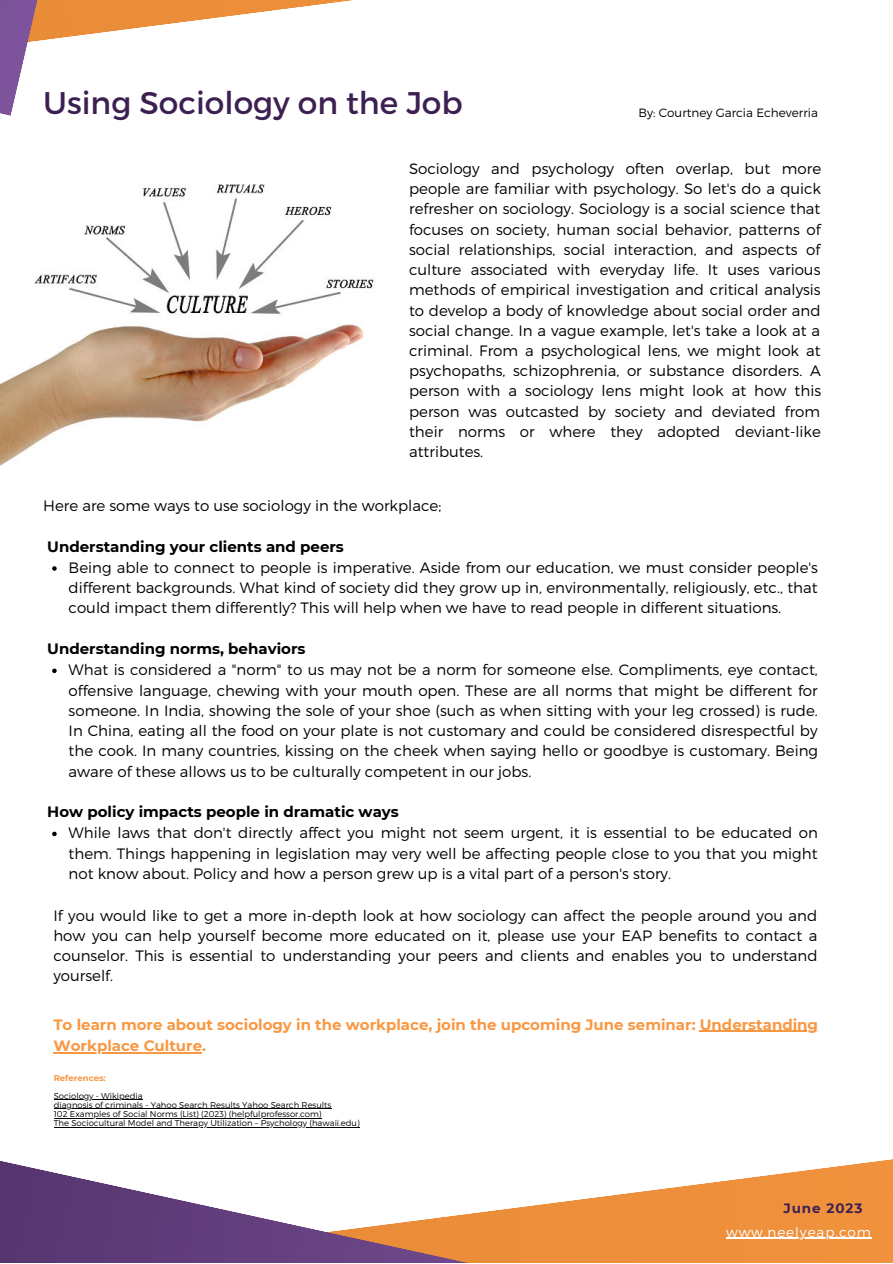
<style>
.page{position:relative;width:893px;height:1264px;background:#fff}
.page>*{position:absolute;margin:0;border:0;box-sizing:border-box;transform-origin:0 0}
.t1{font:31.2px "Montserrat";color:#3c2051}
.t2{font:300 15px/20.2px "Montserrat";color:#000;text-align:justify}
.t3{font:700 15px/21.3px "Montserrat";color:#f89842}
.t4{font:700 15px "Montserrat";color:#000}
.t5{font:300 13.5px "Montserrat";letter-spacing:.07em;color:#fff}
.t6{font:700 13.5px "Montserrat";letter-spacing:.07em;color:#3c2051}
.t7{font:300 12px "Montserrat";color:#000}
.t8{font:300 8.4px/9.1px "Montserrat";color:#000}
.t9{font:700 8.4px "Montserrat";color:#f89842}
</style>
<div class="page">
<svg style="left:726px;top:1159px;width:166px;height:103px;background:#f19d53"></svg>
<svg style="left:0;top:1108px;width:726px;height:154px"></svg>
<svg style="left:286px;top:0;width:67px;height:9px"></svg>
<svg style="left:0;top:0;width:286px;height:116px"></svg>
<img style="left:0;top:184px;width:374px;height:282px">
<svg style="left:52px;top:566px;width:5px;height:4px"></svg>
<svg style="left:52px;top:668px;width:5px;height:5px"></svg>
<svg style="left:52px;top:831px;width:5px;height:5px"></svg>
<hr style="left:726px;top:1237px;width:145px;height:1px;background:#fff">
<hr style="left:54px;top:1099px;width:89px;height:1px;background:#000">
<hr style="left:54px;top:1108px;width:277px;height:1px;background:#000">
<hr style="left:54px;top:1117px;width:267px;height:1px;background:#000">
<hr style="left:54px;top:1126px;width:306px;height:1px;background:#000">
<hr style="left:699px;top:1030px;width:119px;height:1px;background:#f89842">
<hr style="left:53px;top:1052px;width:149px;height:1px;background:#f89842">
<h1 class="t1" style="left:43px;top:84px;width:421px">Using Sociology on the Job</h1>
<p class="t7" style="left:638px;top:106px;width:181px">By: Courtney Garcia Echeverria</p>
<p class="t2" style="left:409px;top:158px;width:413px">Sociology and psychology often overlap, but more people are familiar with psychology. So let's do a quick refresher on sociology. Sociology is a social science that focuses on society, human social behavior, patterns of social relationships, social interaction, and aspects of culture associated with everyday life. It uses various methods of empirical investigation and critical analysis to develop a body of knowledge about social order and social change. In a vague example, let's take a look at a criminal. From a psychological lens, we might look at psychopaths, schizophrenia, or substance disorders. A person with a sociology lens might look at how this person was outcasted by society and deviated from their norms or where they adopted deviant-like attributes.</p>
<p class="t2" style="left:43px;top:495px;width:399px">Here are some ways to use sociology in the workplace;</p>
<p class="t4" style="left:47px;top:535px;width:298px">Understanding your clients and peers</p>
<p class="t2" style="left:69px;top:557px;width:750px">Being able to connect to people is imperative. Aside from our education, we must consider people's different backgrounds. What kind of society did they grow up in, environmentally, religiously, etc., that could impact them differently? This will help when we have to read people in different situations.</p>
<p class="t4" style="left:47px;top:638px;width:260px">Understanding norms, behaviors</p>
<p class="t2" style="left:69px;top:659px;width:751px">What is considered a "norm" to us may not be a norm for someone else. Compliments, eye contact, offensive language, chewing with your mouth open. These are all norms that might be different for someone. In India, showing the sole of your shoe (such as when sitting with your leg crossed) is rude.<br>In China, eating all the food on your plate is not customary and could be considered disrespectful by the cook. In many countries, kissing on the cheek when saying hello or goodbye is customary. Being aware of these allows us to be culturally competent in our jobs.</p>
<p class="t4" style="left:47px;top:801px;width:353px">How policy impacts people in dramatic ways</p>
<p class="t2" style="left:69px;top:822px;width:750px">While laws that don't directly affect you might not seem urgent, it is essential to be educated on them. Things happening in legislation may very well be affecting people close to you that you might not know about. Policy and how a person grew up is a vital part of a person's story.</p>
<p class="t2" style="left:53px;top:904px;width:765px">If you would like to get a more in-depth look at how sociology can affect the people around you and how you can help yourself become more educated on it, please use your EAP benefits to contact a counselor. This is essential to understanding your peers and clients and enables you to understand yourself.</p>
<p class="t3" style="left:53px;top:1013px;width:766px">To learn more about sociology in the workplace, join the upcoming June seminar: Understanding<br>Workplace Culture.</p>
<p class="t9" style="left:54px;top:1072px;width:53px">References:</p>
<p class="t8" style="left:54px;top:1091px;width:307px">Sociology - Wikipedia<br>diagnosis of criminals - Yahoo Search Results Yahoo Search Results<br>102 Examples of Social Norms (List) (2023) (helpfulprofessor.com)<br>The Sociocultural Model and Therapy Utilization – Psychology (hawaii.edu)</p>
<p class="t6" style="left:783px;top:1198px;width:81px">June 2023</p>
<p class="t5" style="left:726px;top:1223px;width:146px">www.neelyeap.com</p>
</div>
